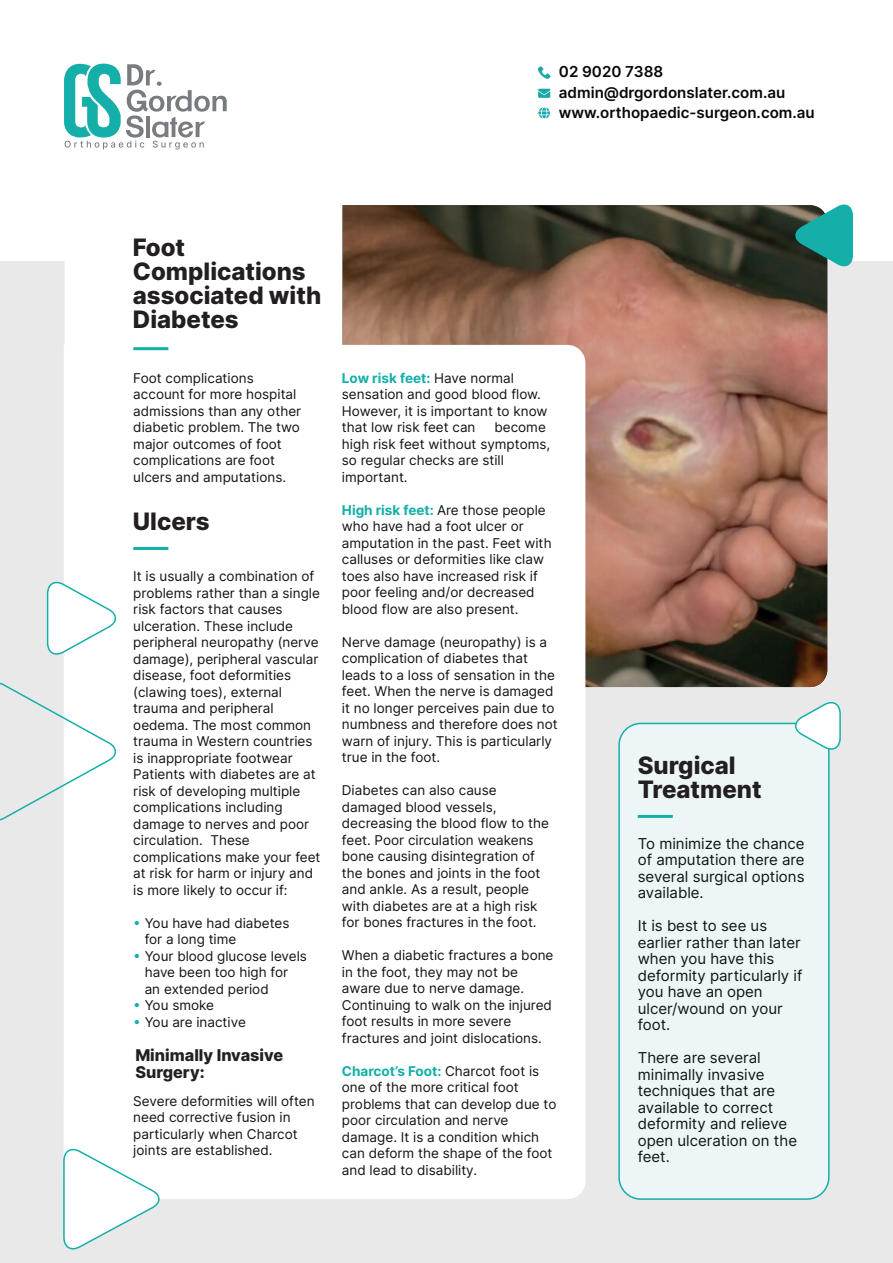
<style>
.page{position:relative;width:893px;height:1263px;background:#fff}
.page>*{position:absolute;margin:0;border:0;box-sizing:border-box;transform-origin:0 0}
.t1{font:800 24px/24px "Inter";color:#231f20}
.t2{font:800 16.2px/16.2px "Inter";color:#231f20}
.t3{font:600 15.15px/20.1px "Inter";color:#060806}
.t4{font:15px/16.5px "Inter";color:#111416}
.t5{font:13.5px/16.5px "Inter";color:#111416}
.s1{font-weight:700;color:#14afa9}
</style>
<div class="page">
<div style="left:0;top:261px;width:893px;height:1002px;background:#e9e9e9"></div>
<div style="left:619px;top:723px;width:210px;height:476px;background:#edf6f6;border-radius:22px"></div>
<div style="left:618px;top:723px;width:211px;height:477px;border:2px solid #14afa9;border-radius:22px"></div>
<div style="left:65px;top:204px;width:763px;height:484px;background:#fff;border-radius:18px"></div>
<img style="left:343px;top:205px;width:484px;height:482px">
<div style="left:64px;top:345px;width:521px;height:854px;background:#fff"></div>
<hr style="left:133px;top:547px;width:35px;height:3px;background:#14afa9">
<hr style="left:638px;top:815px;width:35px;height:3px;background:#14afa9">
<hr style="left:133px;top:347px;width:35px;height:3px;background:#14afa9">
<svg style="left:791px;top:701px;width:50px;height:51px"></svg>
<svg style="left:793px;top:204px;width:60px;height:65px;background:#328f87"></svg>
<svg style="left:46px;top:580px;width:74px;height:77px"></svg>
<svg style="left:0;top:680px;width:120px;height:143px"></svg>
<svg style="left:63px;top:1147px;width:100px;height:103px"></svg>
<svg style="left:64px;top:63px;width:163px;height:87px"></svg>
<svg style="left:538px;top:66px;width:12px;height:13px"></svg>
<svg style="left:538px;top:89px;width:12px;height:9px"></svg>
<svg style="left:538px;top:107px;width:12px;height:12px"></svg>
<svg style="left:135px;top:921px;width:4px;height:4px"></svg>
<svg style="left:135px;top:954px;width:4px;height:4px"></svg>
<svg style="left:135px;top:1003px;width:4px;height:4px"></svg>
<svg style="left:135px;top:1020px;width:4px;height:4px"></svg>
<p class="t3" style="left:559px;top:61px;width:257px">02 9020 7388 admin@drgordonslater.com.au www.orthopaedic-surgeon.com.au</p>
<h1 class="t1" style="left:133px;top:234px;width:190px">Foot<br>Complications associated with<br>Diabetes</h1>
<p class="t5" style="left:133px;top:369px;width:169px">Foot complications account for more hospital admissions than any other diabetic problem. The two major outcomes of foot complications are foot ulcers and amputations.</p>
<h1 class="t1" style="left:133px;top:509px;width:78px">Ulcers</h1>
<p class="t5" style="left:133px;top:568px;width:189px">It is usually a combination of problems rather than a single risk factors that causes ulceration. These include peripheral neuropathy (nerve damage), peripheral vascular disease, foot deformities (clawing toes), external trauma and peripheral oedema. The most common trauma in Western countries is inappropriate footwear<br>Patients with diabetes are at risk of developing multiple complications including damage to nerves and poor circulation. These complications make your feet at risk for harm or injury and is more likely to occur if:</p>
<p class="t5" style="left:145px;top:914px;width:164px">You have had diabetes for a long time<br>Your blood glucose levels have been too high for an extended period<br>You smoke<br>You are inactive</p>
<p class="t2" style="left:135px;top:1047px;width:149px">Minimally Invasive<br>Surgery:</p>
<p class="t5" style="left:133px;top:1092px;width:183px">Severe deformities will often need corrective fusion in particularly when Charcot joints are established.</p>
<p class="t5" style="left:342px;top:369px;width:207px"><span class="s1">Low risk feet:</span> Have normal sensation and good blood flow.<br>However, it is important to know that low risk feet can</p>
<p class="t5" style="left:342px;top:419px;width:210px;text-indent:153px">become high risk feet without symptoms, so regular checks are still important.</p>
<p class="t5" style="left:342px;top:501px;width:211px"><span class="s1">High risk feet:</span> Are those people who have had a foot ulcer or amputation in the past. Feet with calluses or deformities like claw toes also have increased risk if poor feeling and/or decreased blood flow are also present.</p>
<p class="t5" style="left:342px;top:633px;width:217px">Nerve damage (neuropathy) is a complication of diabetes that leads to a loss of sensation in the feet. When the nerve is damaged it no longer perceives pain due to numbness and therefore does not warn of injury. This is particularly true in the foot.</p>
<p class="t5" style="left:342px;top:782px;width:208px">Diabetes can also cause damaged blood vessels, decreasing the blood flow to the feet. Poor circulation weakens bone causing disintegration of the bones and joints in the foot and ankle. As a result, people with diabetes are at a high risk for bones fractures in the foot.</p>
<p class="t5" style="left:342px;top:947px;width:213px">When a diabetic fractures a bone in the foot, they may not be aware due to nerve damage.<br>Continuing to walk on the injured foot results in more severe fractures and joint dislocations.</p>
<p class="t5" style="left:342px;top:1062px;width:216px"><span class="s1">Charcot’s Foot:</span> Charcot foot is one of the more critical foot problems that can develop due to poor circulation and nerve damage. It is a condition which can deform the shape of the foot and lead to disability.</p>
<h1 class="t1" style="left:638px;top:752px;width:125px">Surgical<br>Treatment</h1>
<p class="t4" style="left:638px;top:835px;width:168px;text-align:justify">To minimize the chance of amputation there are several surgical options available.</p>
<p class="t4" style="left:638px;top:917px;width:166px">It is best to see us earlier rather than later when you have this deformity particularly if you have an open ulcer/wound on your foot.</p>
<p class="t4" style="left:638px;top:1049px;width:161px">There are several minimally invasive techniques that are available to correct deformity and relieve open ulceration on the feet.</p>
</div>
